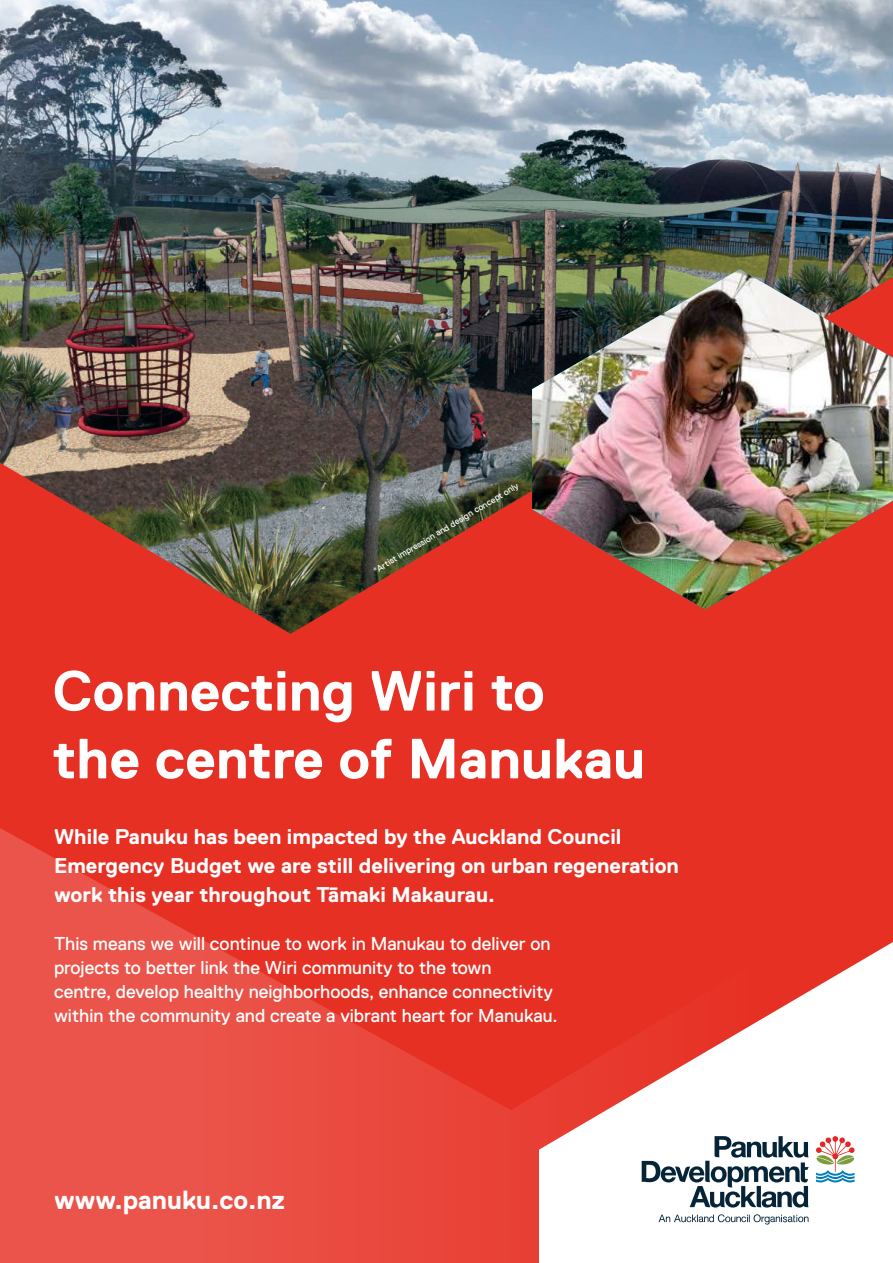
<style>
.page{position:relative;width:893px;height:1263px;background:#fff}
.page>*{position:absolute;margin:0;border:0;box-sizing:border-box;transform-origin:0 0}
.t1{font:700 56.55px/67.8px "Replica Pro";color:#fff}
.t2{font:700 26.25px "Replica Pro";color:#fff}
.t3{font:700 21.3px/29.2px "Replica Pro";color:#fff}
.t4{font:18.6px/24px "Replica Pro";color:#fff}
.t5{font:9px "Replica Pro";color:#fff}
</style>
<div class="page">
<img style="left:0;top:0;width:893px;height:277px">
<img style="left:0;top:277px;width:893px;height:566px">
<svg style="left:0;top:821px;width:770px;height:442px;background:#e84237"></svg>
<svg style="left:539px;top:942px;width:354px;height:321px"></svg>
<svg style="left:816px;top:1136px;width:39px;height:46px"></svg>
<svg style="left:642px;top:1136px;width:168px;height:72px"></svg>
<svg style="left:658px;top:1214px;width:151px;height:10px"></svg>
<img style="left:532px;top:269px;width:361px;height:340px">
<p class="t5" style="left:371px;top:567px;width:170px;rotate:-31deg">*Artist impression and design concept only</p>
<h1 class="t1" style="left:52px;top:657px;width:594px">Connecting Wiri to the centre of Manukau</h1>
<p class="t3" style="left:54px;top:822px;width:626px">While Panuku has been impacted by the Auckland Council<br>Emergency Budget we are still delivering on urban regeneration work this year throughout Tāmaki Makaurau.</p>
<p class="t4" style="left:54px;top:932px;width:505px">This means we will continue to work in Manukau to deliver on projects to better link the Wiri community to the town<br>centre, develop healthy neighborhoods, enhance connectivity within the community and create a vibrant heart for Manukau.</p>
<h2 class="t2" style="left:54px;top:1185px;width:233px">www.panuku.co.nz</h2>
</div>
